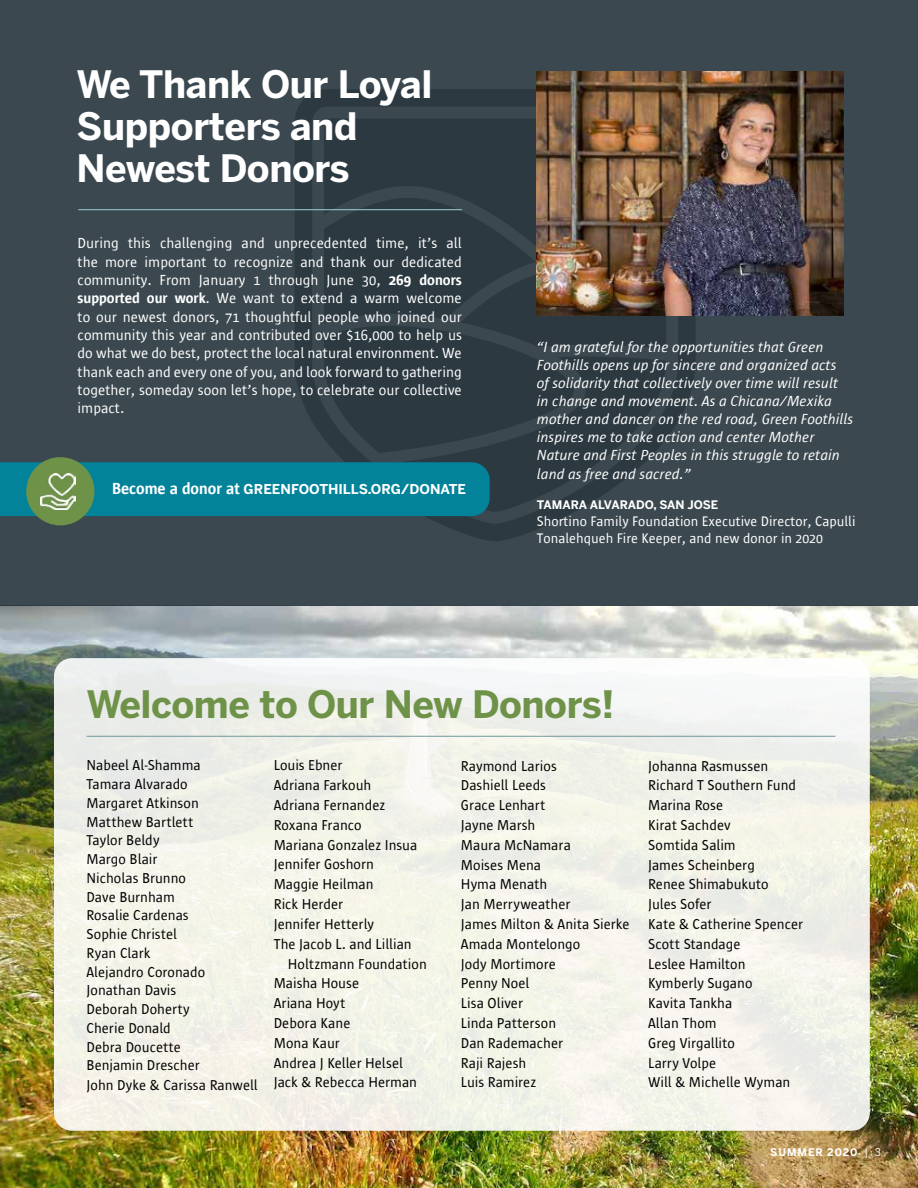
<style>
.page{position:relative;width:918px;height:1188px;background:#fff}
.page>*{position:absolute;margin:0;border:0;box-sizing:border-box;transform-origin:0 0}
.t1{font:700 37.5px/42px "Benton Sans";letter-spacing:-.01em;color:#fff}
.t2{font:700 37.5px "Benton Sans";letter-spacing:-.01em;color:#6f9249}
.t3{font:15px/18.3px "Sun Sans";color:#fff;text-align:justify}
.t4{font:italic 15px/18.1px "Sun Sans";color:#fff}
.t5{font:14.7px/19.8px "Sun Sans";color:#000}
.t6{font:14.25px/17.1px "Sun Sans";color:#fff}
.t7{font:700 13.5px "Benton Sans";color:#fff}
.t8{font:700 11.7px "Benton Sans";color:#fff}
.t9{font:700 10.5px "Benton Sans";letter-spacing:.09em;color:#fff}
.s1{font-weight:600}
.s2{font-family:"Sun Sans";font-weight:600;font-size:16.5px}
.s3{font-weight:400}
</style>
<div class="page">
<img style="left:0;top:606px;width:918px;height:582px">
<div style="left:54px;top:658px;width:816px;height:473px;background:linear-gradient(to right,#f1f1e9,#f3f4ed);border-radius:18px"></div>
<hr style="left:87px;top:736px;width:748px;height:1px;background:#70979d">
<div style="left:0;top:0;width:918px;height:606px;background:#3b484f"></div>
<img style="left:537px;top:72px;width:306px;height:243px">
<svg style="left:0;top:153px;width:666px;height:363px;background:#364b51"></svg>
<div style="left:26px;top:457px;width:69px;height:68px;background:#6f9249;border-radius:50%"></div>
<img style="left:41px;top:474px;width:35px;height:35px">
<h1 class="t1" style="left:76px;top:62px;width:357px">We Thank Our Loyal<br>Supporters and<br>Newest Donors</h1>
<p class="t3" style="left:78px;top:234px;width:386px">During this challenging and unprecedented time, it’s all the more important to recognize and thank our dedicated community. From January 1 through June 30, <span class="s1">269 donors supported our work</span>. We want to extend a warm welcome to our newest donors, 71 thoughtful people who joined our community this year and contributed over $16,000 to help us do what we do best, protect the local natural environment. We thank each and every one of you, and look forward to gathering together, someday soon let’s hope, to celebrate our collective impact.</p>
<p class="t7" style="left:112px;top:481px;width:355px"><span class="s2">Become a donor at</span> GREENFOOTHILLS.ORG/DONATE</p>
<p class="t4" style="left:537px;top:338px;width:318px">“I am grateful for the opportunities that Green Foothills opens up for sincere and organized acts<br>of solidarity that collectively over time will result in change and movement. As a Chicana/Mexika mother and dancer on the red road, Green Foothills inspires me to take action and center Mother Nature and First Peoples in this struggle to retain land as free and sacred.”</p>
<p class="t8" style="left:537px;top:497px;width:183px">TAMARA ALVARADO, SAN JOSE</p>
<p class="t6" style="left:537px;top:513px;width:320px">Shortino Family Foundation Executive Director, Capulli<br>Tonalehqueh Fire Keeper, and new donor in 2020</p>
<h1 class="t2" style="left:87px;top:682px;width:530px">Welcome to Our New Donors!</h1>
<p class="t5" style="left:87px;top:756px;width:173px;line-height:18.8px">Nabeel Al-Shamma<br>Tamara Alvarado<br>Margaret Atkinson<br>Matthew Bartlett<br>Taylor Beldy<br>Margo Blair<br>Nicholas Brunno<br>Dave Burnham<br>Rosalie Cardenas<br>Sophie Christel<br>Ryan Clark<br>Alejandro Coronado<br>Jonathan Davis<br>Deborah Doherty<br>Cherie Donald<br>Debra Doucette<br>Benjamin Drescher<br>John Dyke &amp; Carissa Ranwell</p>
<p class="t5" style="left:274px;top:756px;width:70px">Louis Ebner</p>
<p class="t5" style="left:274px;top:776px;width:99px">Adriana Farkouh</p>
<p class="t5" style="left:274px;top:795px;width:113px">Adriana Fernandez</p>
<p class="t5" style="left:274px;top:815px;width:90px">Roxana Franco</p>
<p class="t5" style="left:274px;top:835px;width:145px">Mariana Gonzalez Insua</p>
<p class="t5" style="left:274px;top:855px;width:102px">Jennifer Goshorn</p>
<p class="t5" style="left:274px;top:875px;width:101px">Maggie Heilman</p>
<p class="t5" style="left:274px;top:895px;width:71px">Rick Herder</p>
<p class="t5" style="left:274px;top:914px;width:102px">Jennifer Hetterly</p>
<p class="t5" style="left:274px;top:934px;width:140px">The Jacob L. and Lillian</p>
<p class="t5" style="left:288px;top:954px;width:141px">Holtzmann Foundation</p>
<p class="t5" style="left:274px;top:974px;width:87px">Maisha House</p>
<p class="t5" style="left:274px;top:994px;width:73px">Ariana Hoyt</p>
<p class="t5" style="left:274px;top:1013px;width:78px">Debora Kane</p>
<p class="t5" style="left:274px;top:1033px;width:68px">Mona Kaur</p>
<p class="t5" style="left:274px;top:1053px;width:131px">Andrea J Keller Helsel</p>
<p class="t5" style="left:274px;top:1073px;width:145px">Jack &amp; Rebecca Herman</p>
<p class="t5" style="left:461px;top:756px;width:170px">Raymond Larios<br>Dashiell Leeds<br>Grace Lenhart<br>Jayne Marsh<br>Maura McNamara<br>Moises Mena<br>Hyma Menath<br>Jan Merryweather<br>James Milton &amp; Anita Sierke<br>Amada Montelongo<br>Jody Mortimore<br>Penny Noel<br>Lisa Oliver<br>Linda Patterson<br>Dan Rademacher<br>Raji Rajesh<br>Luis Ramirez</p>
<p class="t5" style="left:648px;top:756px;width:156px">Johanna Rasmussen<br>Richard T Southern Fund<br>Marina Rose<br>Kirat Sachdev<br>Somtida Salim<br>James Scheinberg<br>Renee Shimabukuto<br>Jules Sofer<br>Kate &amp; Catherine Spencer<br>Scott Standage<br>Leslee Hamilton<br>Kymberly Sugano<br>Kavita Tankha<br>Allan Thom<br>Greg Virgallito<br>Larry Volpe<br>Will &amp; Michelle Wyman</p>
<p class="t9" style="left:770px;top:1146px;width:112px">SUMMER 2020 <span class="s3">| 3</span></p>
</div>
